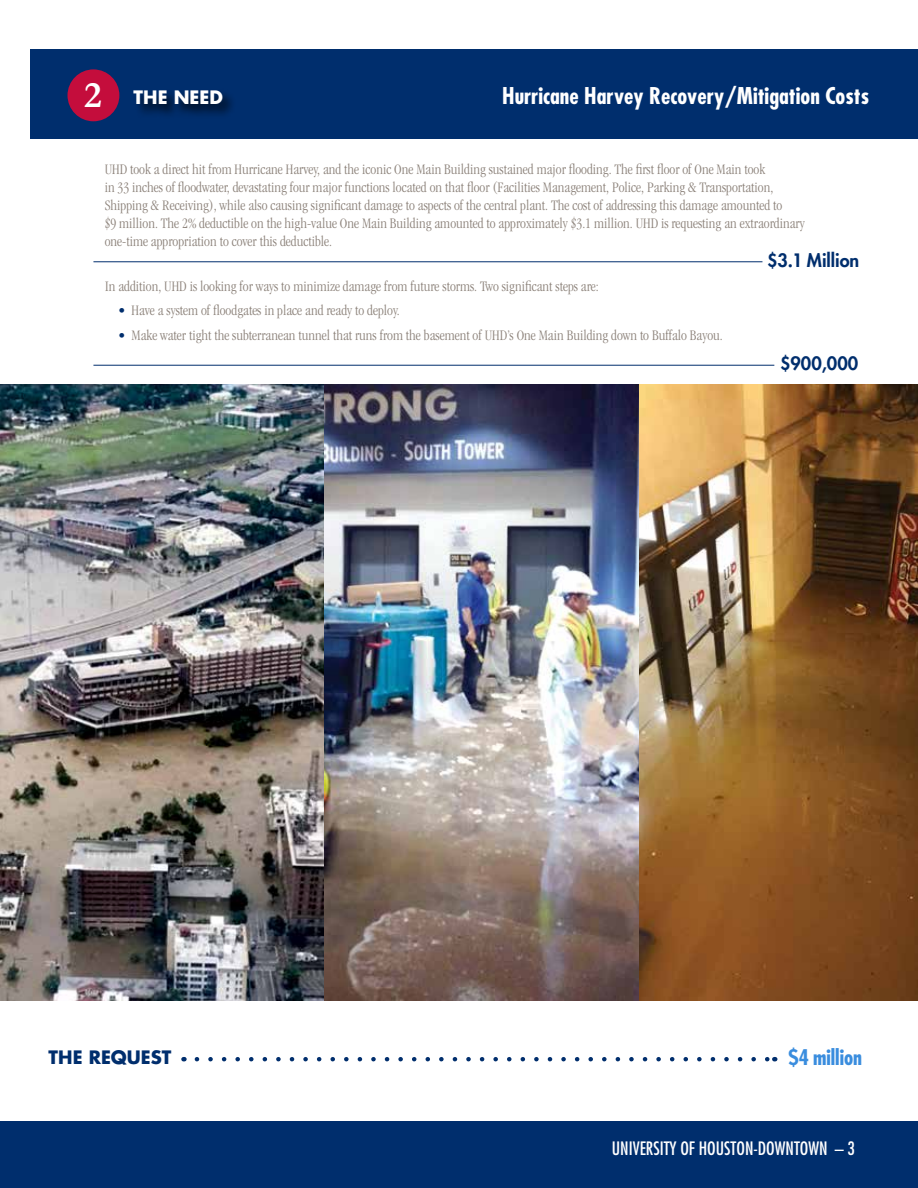
<style>
.page{position:relative;width:918px;height:1188px;background:#fff}
.page>*{position:absolute;margin:0;border:0;box-sizing:border-box;transform-origin:0 0}
.t1{font:700 condensed 22.5px "Futura Std";color:#fff}
.t2{font:700 condensed 21px "Futura Std";color:#3a8dde}
.t3{font:condensed 18px "Futura Std";color:#fff}
.t4{font:800 18px "Futura Std";color:#002e6d}
.t5{font:700 18px "Futura Std";color:#002e6d}
.t6{font:700 18px "Futura Std";color:#fff}
.t7{font:300 condensed 15px/18px "Garamond";color:#8c827a}
.s1{font-family:"Garamond";font-size:37.5px}
.s2{color:#002e6d}
</style>
<div class="page">
<svg style="left:197px;top:1057px;width:571px;height:4px"></svg>
<hr style="left:93px;top:262px;width:669px;height:1px;background:#002e6d">
<hr style="left:93px;top:365px;width:681px;height:1px;background:#002e6d">
<div style="left:30px;top:50px;width:888px;height:89px;background:#002e6d"></div>
<div style="left:133px;top:89px;width:104px;height:30px;background:#000;opacity:.75"></div>
<div style="left:67px;top:69px;width:53px;height:53px;background:#c40d3c;border-radius:50%"></div>
<div style="left:66px;top:68px;width:55px;height:55px;border:2px solid #002e6d;border-radius:50%"></div>
<img style="left:0;top:384px;width:918px;height:616px">
<div style="left:0;top:1121px;width:918px;height:67px;background:#002e6d"></div>
<p class="t6" style="left:84px;top:85px;width:140px"><span class="s1">2</span> THE NEED</p>
<p class="t1" style="left:502px;top:82px;width:369px">Hurricane Harvey Recovery/Mitigation Costs</p>
<p class="t7" style="left:105px;top:160px;width:702px">UHD took a direct hit from Hurricane Harvey, and the iconic One Main Building sustained major flooding. The first floor of One Main took<br>in 33 inches of floodwater, devastating four major functions located on that floor (Facilities Management, Police, Parking &amp; Transportation, Shipping &amp; Receiving), while also causing significant damage to aspects of the central plant. The cost of addressing this damage amounted to<br>$9 million. The 2% deductible on the high-value One Main Building amounted to approximately $3.1 million. UHD is requesting an extraordinary one-time appropriation to cover this deductible.</p>
<p class="t4" style="left:767px;top:249px;width:94px">$3.1 Million</p>
<p class="t7" style="left:105px;top:277px;width:496px">In addition, UHD is looking for ways to minimize damage from future storms. Two significant steps are:</p>
<p class="t7" style="left:118px;top:302px;width:283px"><span class="s2">•</span> Have a system of floodgates in place and ready to deploy.</p>
<p class="t7" style="left:118px;top:326px;width:606px"><span class="s2">•</span> Make water tight the subterranean tunnel that runs from the basement of UHD’s One Main Building down to Buffalo Bayou.</p>
<p class="t4" style="left:780px;top:352px;width:80px">$900,000</p>
<p class="t5" style="left:49px;top:1045px;width:124px">THE REQUEST</p>
<h3 class="t2" style="left:788px;top:1044px;width:75px">$4 million</h3>
<p class="t3" style="left:612px;top:1137px;width:245px">UNIVERSITY OF HOUSTON-DOWNTOWN – 3</p>
</div>
